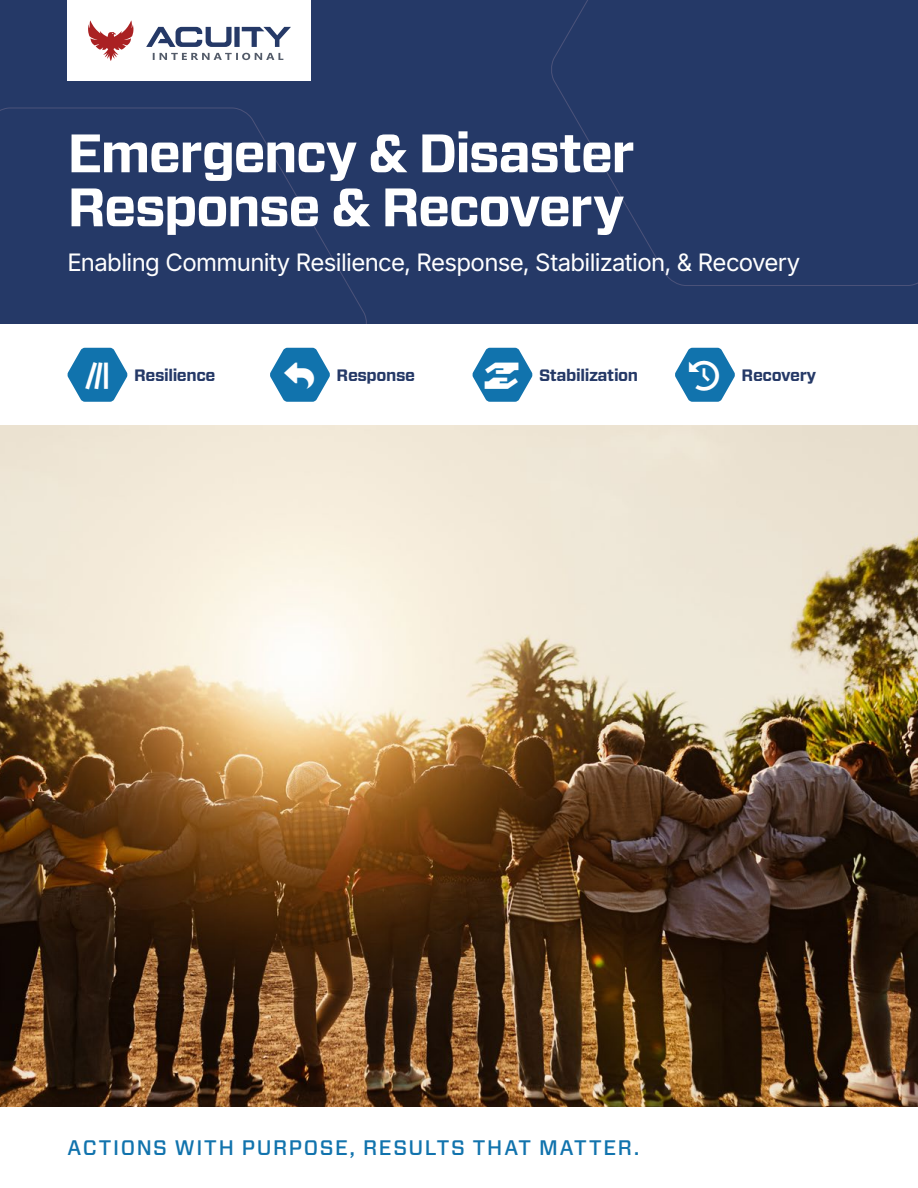
<style>
.page{position:relative;width:918px;height:1188px;background:#fff}
.page>*{position:absolute;margin:0;border:0;box-sizing:border-box;transform-origin:0 0}
.t1{font:700 54px/54px "Forza";letter-spacing:-.035em;color:#fff}
.t2{font:24px "Inter";letter-spacing:-.03em;color:#fff}
.t3{font:500 21px "Forza";letter-spacing:.075em;color:#1173ad}
.t4{font:700 16.5px "Forza";letter-spacing:-.025em;color:#253967}
</style>
<div class="page">
<div style="left:0;top:0;width:918px;height:324px;background:#253967"></div>
<svg style="left:551px;top:0;width:367px;height:286px"></svg>
<svg style="left:0;top:107px;width:367px;height:217px"></svg>
<img style="left:0;top:426px;width:918px;height:681px">
<div style="left:68px;top:0;width:243px;height:81px;background:#fff"></div>
<svg style="left:88px;top:20px;width:46px;height:41px"></svg>
<svg style="left:153px;top:53px;width:130px;height:7px"></svg>
<svg style="left:146px;top:27px;width:145px;height:20px"></svg>
<svg style="left:67px;top:348px;width:61px;height:54px"></svg>
<svg style="left:270px;top:348px;width:60px;height:54px"></svg>
<svg style="left:472px;top:348px;width:61px;height:54px"></svg>
<svg style="left:675px;top:348px;width:60px;height:54px"></svg>
<h1 class="t1" style="left:68px;top:127px;width:569px">Emergency &amp; Disaster<br>Response &amp; Recovery</h1>
<p class="t2" style="left:68px;top:244px;width:734px">Enabling Community Resilience, Response, Stabilization, &amp; Recovery</p>
<p class="t4" style="left:134px;top:364px;width:83px">Resilience</p>
<p class="t4" style="left:337px;top:364px;width:80px">Response</p>
<p class="t4" style="left:539px;top:364px;width:101px">Stabilization</p>
<p class="t4" style="left:742px;top:364px;width:76px">Recovery</p>
<p class="t3" style="left:68px;top:1134px;width:574px">ACTIONS WITH PURPOSE, RESULTS THAT MATTER.</p>
</div>
